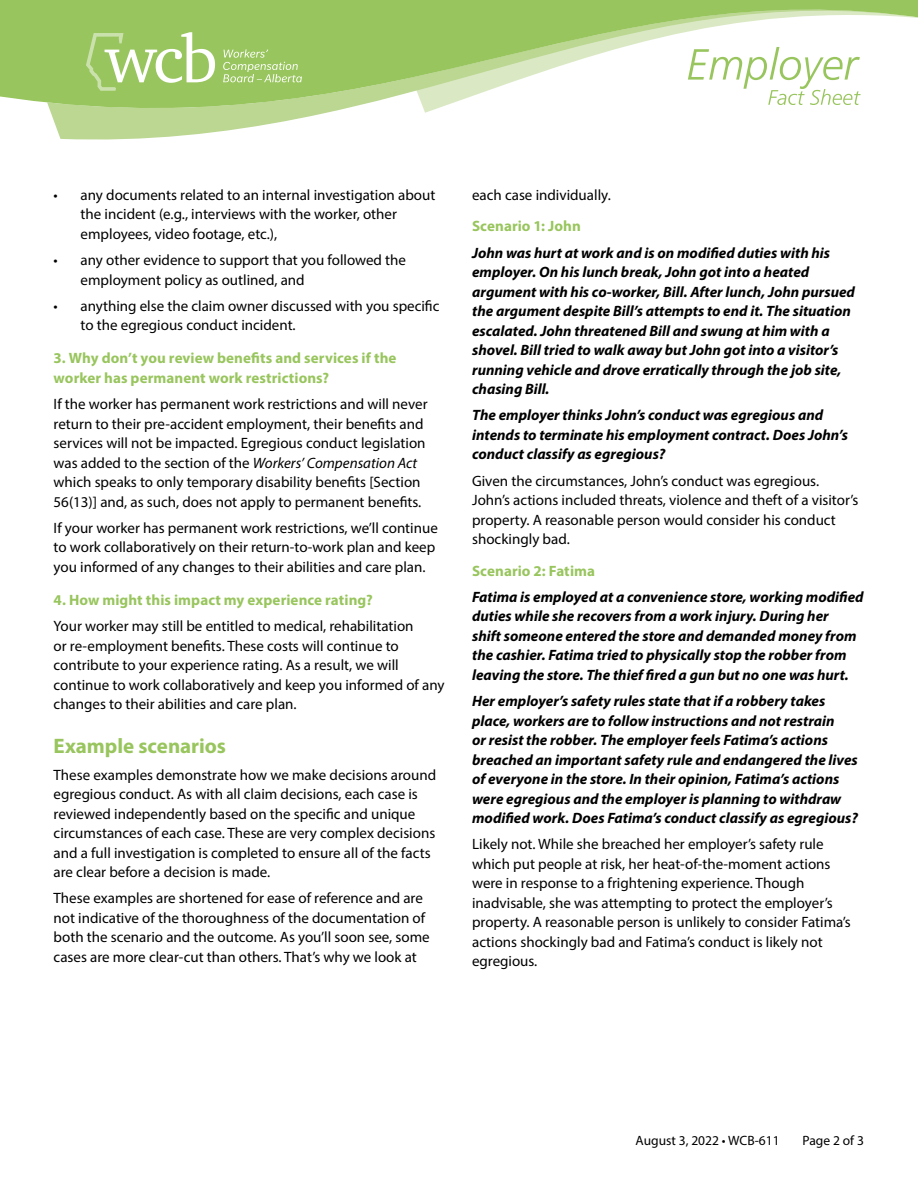
<style>
.page{position:relative;width:918px;height:1188px;background:#fff}
.page>*{position:absolute;margin:0;border:0;box-sizing:border-box;transform-origin:0 0}
.Subtitle{font:700 21px "Myriad Pro";letter-spacing:-.005em;color:#98c55d}
.Body_Text{font:15px/19.5px "Myriad Pro";color:#000}
.Body_Text-2{font:italic 700 15px/19.5px "Myriad Pro";color:#000}
.Subtitle-2{font:700 15px/19.5px "Myriad Pro";letter-spacing:.005em;color:#98c55d}
.Subheading{font:700 15px "Myriad Pro";letter-spacing:.005em;color:#98c55d}
.t1{font:13.5px "Myriad Pro";color:#000}
.s1{font-style:italic}
</style>
<div class="page">
<svg style="left:0;top:0;width:918px;height:140px"></svg>
<svg style="left:223px;top:49px;width:79px;height:33px;background:#a8ce77"></svg>
<svg style="left:86px;top:32px;width:129px;height:59px"></svg>
<svg style="left:688px;top:47px;width:173px;height:58px"></svg>
<p class="Body_Text" style="left:81px;top:185px;width:356px;text-indent:-27px">• any documents related to an internal investigation about the incident (e.g., interviews with the worker, other employees, video footage, etc.),</p>
<p class="Body_Text" style="left:81px;top:250px;width:327px;text-indent:-27px">• any other evidence to support that you followed the employment policy as outlined, and</p>
<p class="Body_Text" style="left:81px;top:296px;width:360px;text-indent:-27px">• anything else the claim owner discussed with you specific to the egregious conduct incident.</p>
<p class="Subtitle-2" style="left:54px;top:348px;width:344px">3. Why don’t you review benefits and services if the worker has permanent work restrictions?</p>
<p class="Body_Text" style="left:54px;top:394px;width:376px">If the worker has permanent work restrictions and will never return to their pre-accident employment, their benefits and services will not be impacted. Egregious conduct legislation was added to the section of the <span class="s1">Workers’ Compensation Act </span>which speaks to only temporary disability benefits [Section 56(13)] and, as such, does not apply to permanent benefits.</p>
<p class="Body_Text" style="left:54px;top:518px;width:386px">If your worker has permanent work restrictions, we’ll continue to work collaboratively on their return-to-work plan and keep you informed of any changes to their abilities and care plan.</p>
<p class="Subtitle-2" style="left:54px;top:590px;width:321px">4. How might this impact my experience rating?</p>
<p class="Body_Text" style="left:54px;top:616px;width:392px">Your worker may still be entitled to medical, rehabilitation<br>or re-employment benefits. These costs will continue to contribute to your experience rating. As a result, we will continue to work collaboratively and keep you informed of any changes to their abilities and care plan.</p>
<p class="Subtitle" style="left:54px;top:733px;width:174px">Example scenarios</p>
<p class="Body_Text" style="left:54px;top:765px;width:384px">These examples demonstrate how we make decisions around egregious conduct. As with all claim decisions, each case is reviewed independently based on the specific and unique circumstances of each case. These are very complex decisions and a full investigation is completed to ensure all of the facts are clear before a decision is made.</p>
<p class="Body_Text" style="left:54px;top:888px;width:378px">These examples are shortened for ease of reference and are not indicative of the thoroughness of the documentation of both the scenario and the outcome. As you’ll soon see, some cases are more clear-cut than others. That’s why we look at</p>
<p class="Body_Text" style="left:472px;top:185px;width:140px">each case individually.</p>
<p class="Subheading" style="left:472px;top:217px;width:110px">Scenario 1: John</p>
<p class="Body_Text-2" style="left:472px;top:242px;width:384px">John was hurt at work and is on modified duties with his employer. On his lunch break, John got into a heated argument with his co-worker, Bill. After lunch, John pursued the argument despite Bill’s attempts to end it. The situation escalated. John threatened Bill and swung at him with a shovel. Bill tried to walk away but John got into a visitor’s running vehicle and drove erratically through the job site, chasing Bill.</p>
<p class="Body_Text-2" style="left:472px;top:405px;width:377px">The employer thinks John’s conduct was egregious and intends to terminate his employment contract. Does John’s conduct classify as egregious?</p>
<p class="Body_Text" style="left:472px;top:471px;width:388px">Given the circumstances, John’s conduct was egregious.<br>John’s actions included threats, violence and theft of a visitor’s property. A reasonable person would consider his conduct shockingly bad.</p>
<p class="Subheading" style="left:472px;top:561px;width:125px">Scenario 2: Fatima</p>
<p class="Body_Text-2" style="left:472px;top:587px;width:393px">Fatima is employed at a convenience store, working modified duties while she recovers from a work injury. During her<br>shift someone entered the store and demanded money from the cashier. Fatima tried to physically stop the robber from leaving the store. The thief fired a gun but no one was hurt.</p>
<p class="Body_Text-2" style="left:472px;top:691px;width:387px">Her employer’s safety rules state that if a robbery takes place, workers are to follow instructions and not restrain<br>or resist the robber. The employer feels Fatima’s actions breached an important safety rule and endangered the lives of everyone in the store. In their opinion, Fatima’s actions were egregious and the employer is planning to withdraw modified work. Does Fatima’s conduct classify as egregious?</p>
<p class="Body_Text" style="left:472px;top:834px;width:380px">Likely not. While she breached her employer’s safety rule which put people at risk, her heat-of-the-moment actions were in response to a frightening experience. Though inadvisable, she was attempting to protect the employer’s property. A reasonable person is unlikely to consider Fatima’s actions shockingly bad and Fatima’s conduct is likely not egregious.</p>
<p class="t1" style="left:636px;top:1132px;width:146px">August 3, 2022 • WCB-611</p>
<p class="t1" style="left:803px;top:1132px;width:63px">Page 2 of 3</p>
</div>
